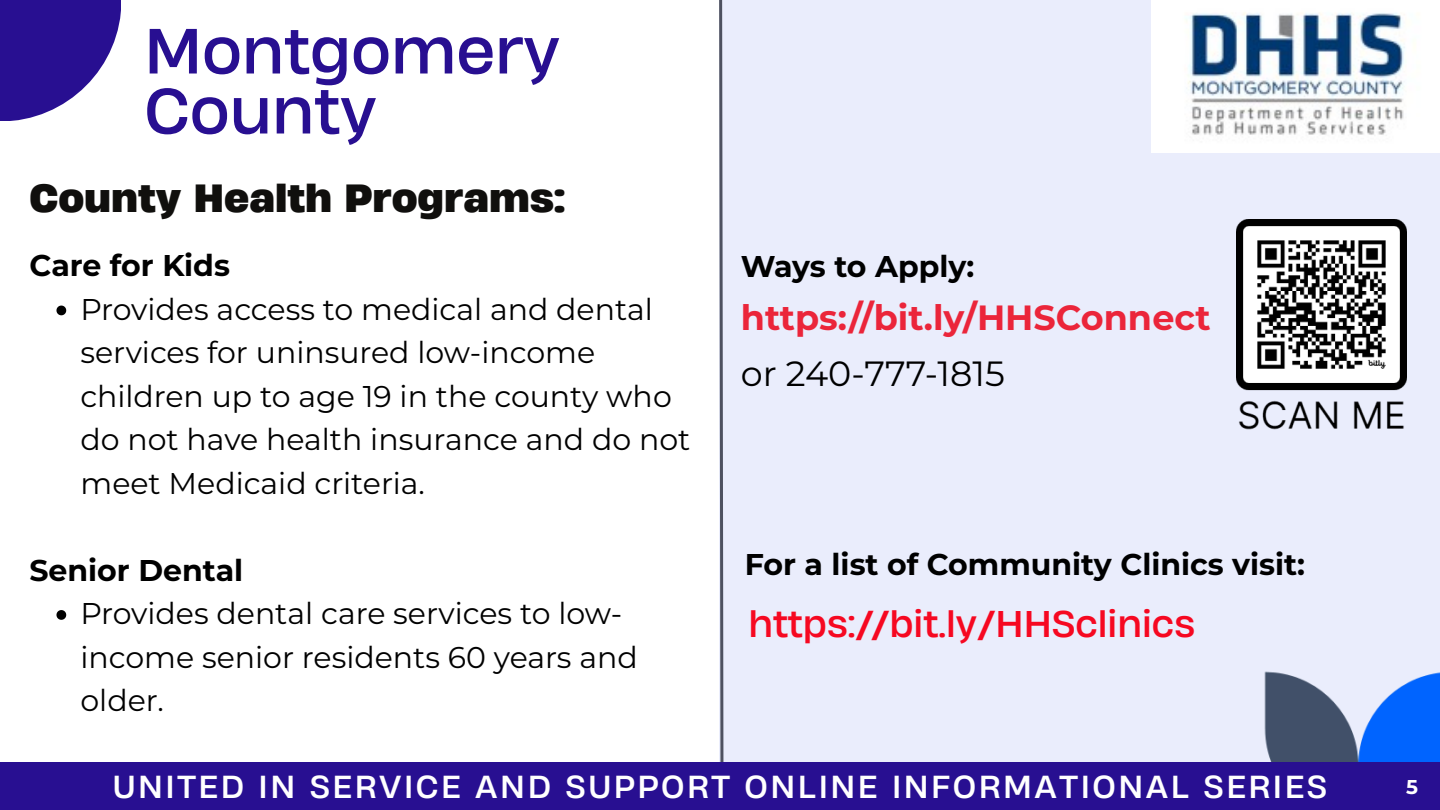
<style>
.page{position:relative;width:1440px;height:810px;background:#fff}
.page>*{position:absolute;margin:0;border:0;box-sizing:border-box;transform-origin:0 0}
.t1{font:60px/60px "Heading Now 74";color:#280f91}
.t2{font:700 37px "Heading Now 76";color:#100f0d}
.t3{font:700 35px/55.5px "Montserrat";color:#eb253a}
.t4{font:35px "Heading Now 74";color:#f60821}
.t5{font:30px/43.5px "Montserrat";color:#000}
.t6{font:700 30px "Montserrat";color:#000}
.t7{font:30px "Heading Now 74";letter-spacing:.085em;color:#fff}
.t8{font:700 20px "Montserrat";color:#fff}
.s1{font-weight:400;color:#000}
</style>
<div class="page">
<div style="left:719px;top:0;width:721px;height:810px;background:#eaedfc"></div>
<img style="left:1209px;top:219px;width:231px;height:544px">
<div style="left:0;top:763px;width:1440px;height:47px;background:#280f91"></div>
<img style="left:1151px;top:0;width:289px;height:153px">
<svg style="left:0;top:0;width:121px;height:121px;fill:#280f91"></svg>
<img style="left:1236px;top:220px;width:171px;height:219px">
<svg style="left:56px;top:306px;width:10px;height:9px"></svg>
<svg style="left:56px;top:610px;width:10px;height:10px"></svg>
<p class="t1" style="left:144px;top:20px;width:417px">Montgomery<br>County</p>
<h3 class="t2" style="left:29px;top:173px;width:537px">County Health Programs:</h3>
<p class="t6" style="left:29px;top:247px;width:202px">Care for Kids</p>
<p class="t5" style="left:80px;top:287px;width:612px">Provides access to medical and dental services for uninsured low-income children up to age 19 in the county who do not have health insurance and do not meet Medicaid criteria.</p>
<h3 class="t6" style="left:29px;top:552px;width:215px">Senior Dental</h3>
<h5 class="t5" style="left:80px;top:592px;width:559px">Provides dental care services to low&shy;income senior residents 60 years and older.</h5>
<h1 class="t6" style="left:741px;top:248px;width:235px">Ways to Apply:</h1>
<h1 class="t3" style="left:741px;top:290px;width:471px">https://bit.ly/HHSConnect <span class="s1">or 240-777-1815</span></h1>
<h2 class="t6" style="left:745px;top:546px;width:562px">For a list of Community Clinics visit:</h2>
<h5 class="t4" style="left:748px;top:600px;width:448px">https://bit.ly/HHSclinics</h5>
<p class="t7" style="left:113px;top:766px;width:1216px">UNITED IN SERVICE AND SUPPORT ONLINE INFORMATIONAL SERIES</p>
<p class="t8" style="left:1406px;top:774px;width:13px">5</p>
</div>
